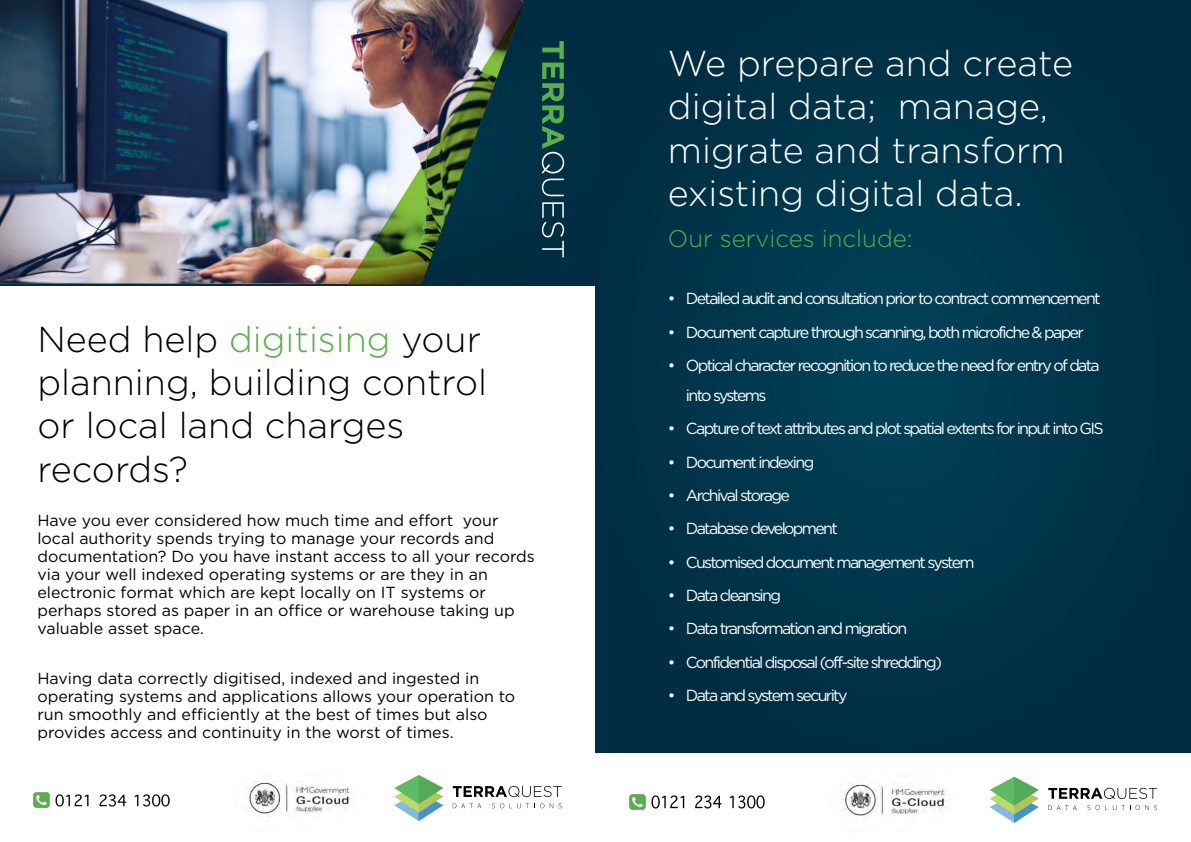
<style>
.page{position:relative;width:1191px;height:842px;background:#fff}
.page>*{position:absolute;margin:0;border:0;box-sizing:border-box;transform-origin:0 0}
.t1{font:300 36px/43.2px "Gotham";color:#fff}
.t2{font:300 36px/43.2px "Gotham";color:#000}
.t3{font:300 24px "Gotham";color:#58b148}
.t4{font:16px/18px "Gotham";color:#000}
.t5{font:16px/30px "Gotham";letter-spacing:-.105em;color:#fff}
.s1{color:#58b148}
</style>
<div class="page">
<div style="left:0;top:0;width:595px;height:286px;background:#002d41"></div>
<img style="left:0;top:0;width:523px;height:283px">
<div style="left:595px;top:0;width:596px;height:752px;background:#003247"></div>
<img style="left:347px;top:3px;width:176px;height:281px">
<svg style="left:541px;top:41px;width:23px;height:155px"></svg>
<svg style="left:542px;top:202px;width:22px;height:55px"></svg>
<img style="left:56px;top:794px;width:113px;height:12px">
<img style="left:34px;top:792px;width:16px;height:16px">
<svg style="left:394px;top:775px;width:49px;height:46px"></svg>
<svg style="left:453px;top:803px;width:28px;height:5px"></svg>
<svg style="left:492px;top:803px;width:52px;height:5px"></svg>
<svg style="left:550px;top:803px;width:11px;height:5px"></svg>
<svg style="left:453px;top:786px;width:108px;height:11px"></svg>
<img style="left:248px;top:779px;width:103px;height:38px">
<img style="left:651px;top:796px;width:114px;height:12px">
<img style="left:629px;top:794px;width:16px;height:15px">
<svg style="left:990px;top:777px;width:48px;height:46px"></svg>
<svg style="left:1048px;top:805px;width:28px;height:5px"></svg>
<svg style="left:1087px;top:805px;width:12px;height:5px"></svg>
<svg style="left:1105px;top:805px;width:34px;height:5px"></svg>
<svg style="left:1048px;top:788px;width:109px;height:11px"></svg>
<img style="left:844px;top:781px;width:102px;height:38px">
<h1 class="t2" style="left:37px;top:319px;width:451px">Need help <span class="s1">digitising</span> your planning, building control or local land charges records?</h1>
<p class="t4" style="left:37px;top:512px;width:499px">Have you ever considered how much time and effort your local authority spends trying to manage your records and documentation? Do you have instant access to all your records via your well indexed operating systems or are they in an electronic format which are kept locally on IT systems or perhaps stored as paper in an office or warehouse taking up valuable asset space.</p>
<p class="t4" style="left:37px;top:670px;width:479px">Having data correctly digitised, indexed and ingested in operating systems and applications allows your operation to run smoothly and efficiently at the best of times but also provides access and continuity in the worst of times.</p>
<h1 class="t1" style="left:668px;top:44px;width:406px">We prepare and create digital data; manage, migrate and transform existing digital data.</h1>
<h2 class="t3" style="left:668px;top:227px;width:246px">Our services include:</h2>
<p class="t5" style="left:668px;top:285px;width:434px">• Detailed audit and consultation prior to contract commencement</p>
<p class="t5" style="left:668px;top:318px;width:417px">• Document capture through scanning, both microfiche &amp; paper</p>
<p class="t5" style="left:686px;top:351px;width:415px;text-indent:-18px">• Optical character recognition to reduce the need for entry of data into systems</p>
<p class="t5" style="left:668px;top:415px;width:437px">• Capture of text attributes and plot spatial extents for input into GIS</p>
<p class="t5" style="left:668px;top:448px;width:148px">• Document indexing</p>
<p class="t5" style="left:668px;top:481px;width:123px">• Archival storage</p>
<p class="t5" style="left:668px;top:514px;width:171px">• Database development</p>
<p class="t5" style="left:668px;top:548px;width:308px">• Customised document management system</p>
<p class="t5" style="left:668px;top:581px;width:114px">• Data cleansing</p>
<p class="t5" style="left:668px;top:614px;width:241px">• Data transformation and migration</p>
<p class="t5" style="left:668px;top:648px;width:275px">• Confidential disposal (off-site shredding)</p>
<p class="t5" style="left:668px;top:681px;width:181px">• Data and system security</p>
</div>
